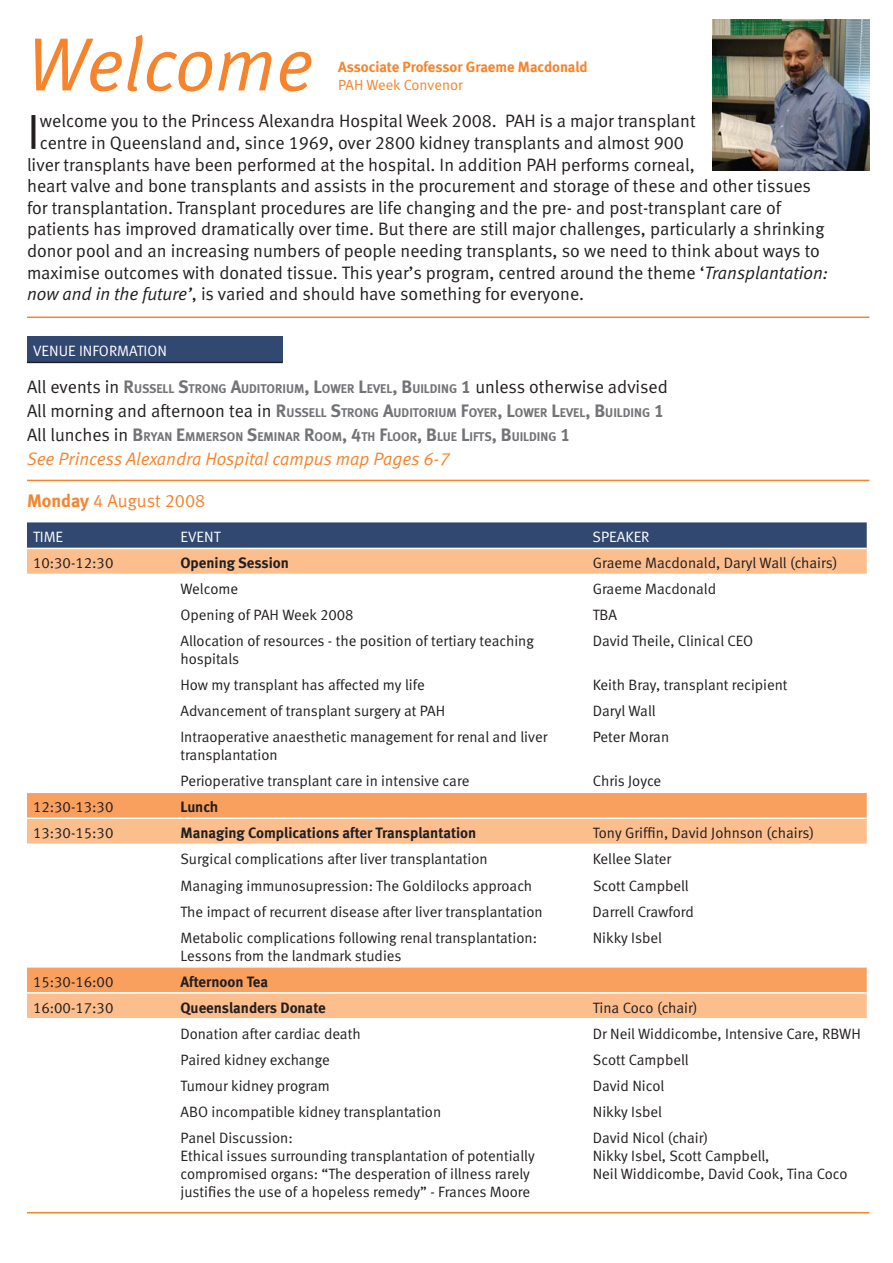
<style>
.page{position:relative;width:893px;height:1263px;background:#fff}
.page>*{position:absolute;margin:0;border:0;box-sizing:border-box;transform-origin:0 0}
.t1{font:italic 75.75px "Meta Normal LF";letter-spacing:-.005em;color:#f5842d}
.t2{font:49.5px "Meta Normal LF";color:#231f20}
.t3{font:18.15px "Meta Normal LF";color:#f5842d}
.t4{font:18px "Meta Normal LF";color:#231f20}
.t5{font:italic 18px "Meta Normal LF";color:#f5842d}
.t6{font:15px/18px "Meta Normal LF";color:#231f20}
.t7{font:15px "Meta Bold LF";color:#231f20}
.t8{font:15px "Meta Normal LF";color:#fff}
.t9{font:14.85px "Meta Bold LF";color:#f5842d}
.t10{font:14.85px "Meta Normal LF";color:#f5842d}
.t11{font:12.6px/24px "Meta Bold LF";color:#737477}
.s1{font-style:italic}
.s2{font-family:"Meta Normal LF";font-size:18px;color:#231f20}
.s3{font-size:18px}
.s4{font-family:"Meta Bold LF"}
</style>
<div class="page">
<hr style="left:27px;top:316px;width:842px;height:2px;background:#f5842d">
<img style="left:712px;top:19px;width:157px;height:151px">
<hr style="left:27px;top:1262px;width:842px;height:1px;background:#f5842d">
<svg style="left:27px;top:522px;width:840px;height:26px;background:#374d75"></svg>
<svg style="left:27px;top:549px;width:840px;height:469px"></svg>
<svg style="left:27px;top:793px;width:840px;height:199px"></svg>
<hr style="left:27px;top:574px;width:840px;height:1px;background:#fff">
<hr style="left:27px;top:600px;width:840px;height:1px;background:#fff">
<hr style="left:27px;top:670px;width:840px;height:1px;background:#fff">
<hr style="left:27px;top:721px;width:840px;height:2px;background:#fff">
<hr style="left:27px;top:765px;width:840px;height:2px;background:#fff">
<hr style="left:27px;top:791px;width:840px;height:2px;background:#fff">
<hr style="left:27px;top:817px;width:840px;height:2px;background:#fff">
<hr style="left:27px;top:843px;width:840px;height:2px;background:#fff">
<hr style="left:27px;top:896px;width:840px;height:2px;background:#fff">
<hr style="left:27px;top:966px;width:840px;height:1px;background:#fff">
<hr style="left:27px;top:992px;width:840px;height:1px;background:#fff">
<hr style="left:27px;top:626px;width:840px;height:1px;background:#fff">
<hr style="left:27px;top:696px;width:840px;height:1px;background:#fff">
<hr style="left:27px;top:871px;width:840px;height:1px;background:#fff">
<hr style="left:27px;top:923px;width:840px;height:1px;background:#fff">
<hr style="left:27px;top:1212px;width:842px;height:1px;background:#f5842d">
<div style="left:27px;top:336px;width:256px;height:26px;background:#314871"></div>
<hr style="left:27px;top:362px;width:256px;height:1px;background:#231f20">
<hr style="left:27px;top:480px;width:842px;height:1px;background:#f5842d">
<h1 class="t1" style="left:27px;top:35px;width:288px">Welcome</h1>
<h2 class="t2" style="left:27px;top:113px;width:14px">I</h2>
<p class="t4" style="left:40px;top:114px;width:657px">welcome you to the Princess Alexandra Hospital Week 2008. PAH is a major transplant</p>
<p class="t9" style="left:338px;top:61px;width:251px">Associate Professor Graeme Macdonald</p>
<p class="t10" style="left:338px;top:79px;width:126px">PAH Week Convenor</p>
<p class="t4" style="left:40px;top:136px;width:645px">centre in Queensland and, since 1969, over 2800 kidney transplants and almost 900</p>
<p class="t4" style="left:27px;top:157px;width:669px">liver transplants have been performed at the hospital. In addition PAH performs corneal,</p>
<p class="t4" style="left:27px;top:179px;width:785px">heart valve and bone transplants and assists in the procurement and storage of these and other tissues</p>
<p class="t4" style="left:27px;top:201px;width:756px">for transplantation. Transplant procedures are life changing and the pre- and post-transplant care of</p>
<p class="t4" style="left:27px;top:222px;width:799px">patients has improved dramatically over time. But there are still major challenges, particularly a shrinking</p>
<p class="t4" style="left:27px;top:244px;width:794px">donor pool and an increasing numbers of people needing transplants, so we need to think about ways to</p>
<p class="t4" style="left:27px;top:265px;width:803px">maximise outcomes with donated tissue. This year’s program, centred around the theme ‘<span class="s1">Transplantation:</span></p>
<p class="t4" style="left:27px;top:287px;width:559px"><span class="s1">now and in the future’</span>, is varied and should have something for everyone.</p>
<p class="t8" style="left:33px;top:345px;width:136px">VENUE INFORMATION</p>
<p class="t11" style="left:27px;top:377px;width:642px"><span class="s2">All events in</span> <span class="s3">R</span>USSELL <span class="s3">S</span>TRONG <span class="s3">A</span>UDITORIUM<span class="s3">, L</span>OWER <span class="s3">L</span>EVEL<span class="s3">, B</span>UILDING <span class="s3">1</span> <span class="s2">unless otherwise advised<br>All morning and afternoon tea in</span> <span class="s3">R</span>USSELL <span class="s3">S</span>TRONG <span class="s3">A</span>UDITORIUM <span class="s3">F</span>OYER<span class="s3">, L</span>OWER <span class="s3">L</span>EVEL<span class="s3">, B</span>UILDING <span class="s3">1<br></span><span class="s2">All lunches in</span> <span class="s3">B</span>RYAN <span class="s3">E</span>MMERSON <span class="s3">S</span>EMINAR <span class="s3">R</span>OOM<span class="s3">, 4</span>TH <span class="s3">F</span>LOOR<span class="s3">, B</span>LUE <span class="s3">L</span>IFTS<span class="s3">, B</span>UILDING <span class="s3">1</span></p>
<p class="t5" style="left:27px;top:452px;width:424px">See Princess Alexandra Hospital campus map Pages 6-7</p>
<p class="t3" style="left:27px;top:494px;width:180px"><span class="s4">Monday</span> 4 August 2008</p>
<p class="t8" style="left:33px;top:531px;width:32px">TIME</p>
<p class="t8" style="left:180px;top:531px;width:42px">EVENT</p>
<p class="t8" style="left:593px;top:531px;width:58px">SPEAKER</p>
<p class="t6" style="left:33px;top:555px;width:82px">10:30-12:30</p>
<p class="t7" style="left:180px;top:557px;width:110px">Opening Session</p>
<p class="t6" style="left:593px;top:555px;width:246px">Graeme Macdonald, Daryl Wall (chairs)</p>
<p class="t6" style="left:180px;top:581px;width:59px">Welcome</p>
<p class="t6" style="left:593px;top:581px;width:125px">Graeme Macdonald</p>
<p class="t6" style="left:180px;top:607px;width:175px">Opening of PAH Week 2008</p>
<p class="t6" style="left:593px;top:607px;width:26px">TBA</p>
<p class="t6" style="left:180px;top:633px;width:355px">Allocation of resources - the position of tertiary teaching hospitals</p>
<p class="t6" style="left:593px;top:633px;width:162px">David Theile, Clinical CEO</p>
<p class="t6" style="left:180px;top:677px;width:246px">How my transplant has affected my life</p>
<p class="t6" style="left:593px;top:677px;width:196px">Keith Bray, transplant recipient</p>
<p class="t6" style="left:180px;top:703px;width:266px">Advancement of transplant surgery at PAH</p>
<p class="t6" style="left:593px;top:703px;width:64px">Daryl Wall</p>
<p class="t6" style="left:180px;top:729px;width:369px">Intraoperative anaesthetic management for renal and liver transplantation</p>
<p class="t6" style="left:593px;top:729px;width:78px">Peter Moran</p>
<p class="t6" style="left:180px;top:773px;width:290px">Perioperative transplant care in intensive care</p>
<p class="t6" style="left:593px;top:773px;width:70px">Chris Joyce</p>
<p class="t6" style="left:33px;top:799px;width:82px">12:30-13:30</p>
<p class="t7" style="left:180px;top:801px;width:39px">Lunch</p>
<p class="t6" style="left:33px;top:825px;width:82px">13:30-15:30</p>
<p class="t7" style="left:180px;top:827px;width:297px">Managing Complications after Transplantation</p>
<p class="t6" style="left:593px;top:825px;width:223px">Tony Griffin, David Johnson (chairs)</p>
<p class="t6" style="left:180px;top:851px;width:309px">Surgical complications after liver transplantation</p>
<p class="t6" style="left:593px;top:851px;width:80px">Kellee Slater</p>
<p class="t6" style="left:180px;top:878px;width:353px">Managing immunosupression: The Goldilocks approach</p>
<p class="t6" style="left:593px;top:878px;width:97px">Scott Campbell</p>
<p class="t6" style="left:180px;top:904px;width:364px">The impact of recurrent disease after liver transplantation</p>
<p class="t6" style="left:593px;top:904px;width:103px">Darrell Crawford</p>
<p class="t6" style="left:180px;top:930px;width:358px">Metabolic complications following renal transplantation:<br>Lessons from the landmark studies</p>
<p class="t6" style="left:593px;top:930px;width:71px">Nikky Isbel</p>
<p class="t6" style="left:33px;top:974px;width:82px">15:30-16:00</p>
<p class="t7" style="left:180px;top:976px;width:89px">Afternoon Tea</p>
<p class="t6" style="left:33px;top:1000px;width:82px">16:00-17:30</p>
<p class="t7" style="left:180px;top:1002px;width:147px">Queenslanders Donate</p>
<p class="t6" style="left:593px;top:1000px;width:106px">Tina Coco (chair)</p>
<p class="t6" style="left:180px;top:1026px;width:182px">Donation after cardiac death</p>
<p class="t6" style="left:593px;top:1026px;width:270px">Dr Neil Widdicombe, Intensive Care, RBWH</p>
<p class="t6" style="left:180px;top:1052px;width:151px">Paired kidney exchange</p>
<p class="t6" style="left:593px;top:1052px;width:97px">Scott Campbell</p>
<p class="t6" style="left:180px;top:1078px;width:151px">Tumour kidney program</p>
<p class="t6" style="left:593px;top:1078px;width:73px">David Nicol</p>
<p class="t6" style="left:180px;top:1104px;width:262px">ABO incompatible kidney transplantation</p>
<p class="t6" style="left:593px;top:1104px;width:71px">Nikky Isbel</p>
<p class="t6" style="left:180px;top:1130px;width:356px">Panel Discussion:<br>Ethical issues surrounding transplantation of potentially compromised organs: “The desperation of illness rarely justifies the use of a hopeless remedy” - Frances Moore</p>
<p class="t6" style="left:593px;top:1130px;width:256px">David Nicol (chair)<br>Nikky Isbel, Scott Campbell,<br>Neil Widdicombe, David Cook, Tina Coco</p>
</div>
